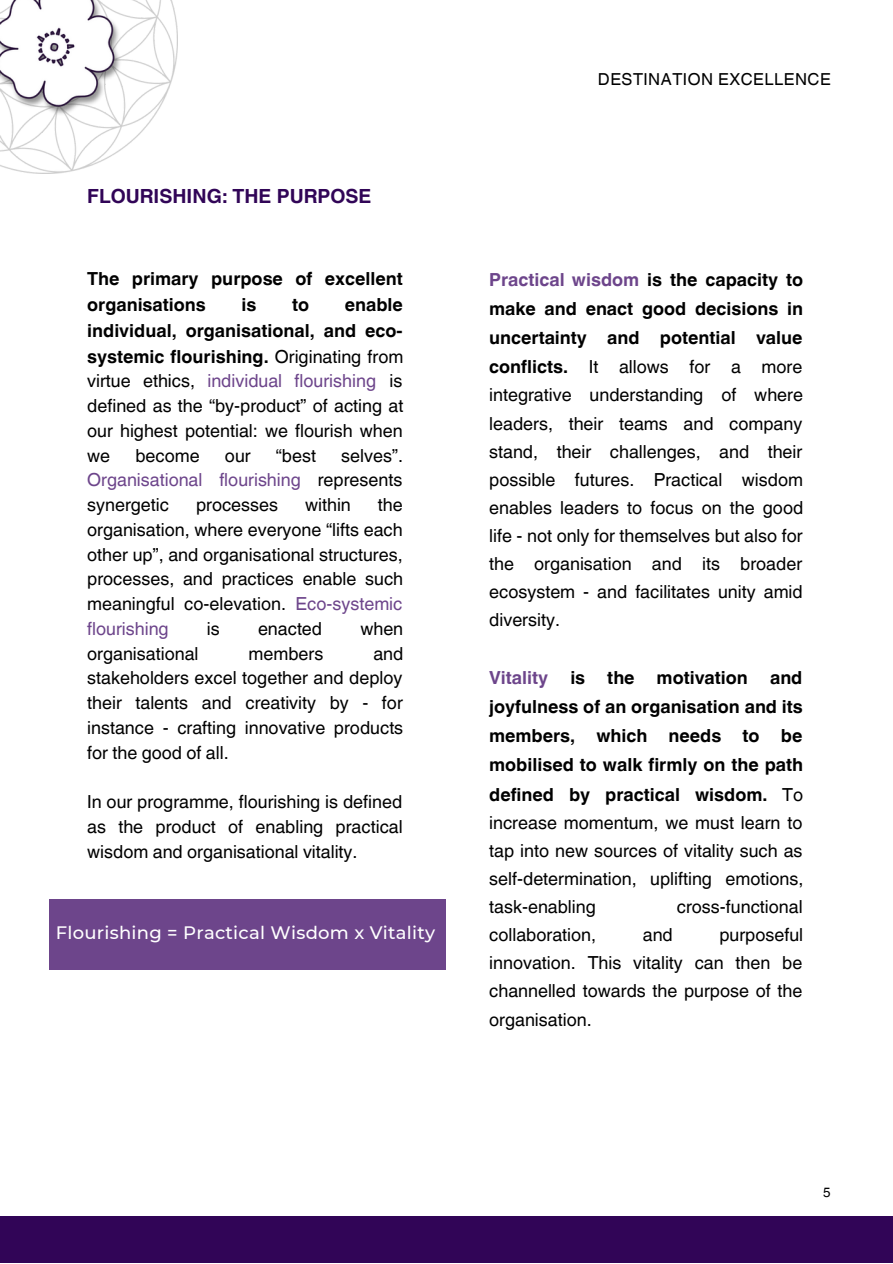
<style>
.page{position:relative;width:893px;height:1264px;background:#fff}
.page>*{position:absolute;margin:0;border:0;box-sizing:border-box;transform-origin:0 0}
.t1{font:700 19.5px "Helvetica World";color:#310557}
.t2{font:18px/24.8px "Helvetica World";color:#000;text-align:justify}
.t3{font:700 18px/28.7px "Helvetica World";color:#000}
.t4{font:500 18px "Montserrat";letter-spacing:.015em;color:#fff}
.t5{font:16.5px "Helvetica World";letter-spacing:.03em;color:#000}
.t6{font:13.5px "Helvetica World";color:#000}
.s1{font-weight:700}
.s2{color:#6d458b}
.s3{font-weight:700;color:#6d458b}
.s4{font-weight:400}
</style>
<div class="page">
<div style="left:0;top:1216px;width:892px;height:46px;background:#310557"></div>
<div style="left:50px;top:899px;width:396px;height:70px;background:#6d458b"></div>
<img style="left:0;top:0;width:178px;height:173px">
<img style="left:0;top:0;width:122px;height:163px">
<p class="t1" style="left:87px;top:180px;width:286px">FLOURISHING: THE PURPOSE</p>
<p class="t3" style="left:87px;top:264px;width:317px;line-height:25.8px">The primary purpose of excellent organisations</p>
<p class="t3" style="left:241px;top:288px;width:16px">is</p>
<p class="t3" style="left:292px;top:288px;width:19px">to</p>
<p class="t2" style="left:87px;top:292px;width:317px;text-indent:257px"><span class="s1">enable individual, organisational, and eco&shy;systemic flourishing.</span> Originating from virtue ethics, <span class="s2">individual flourishing</span> is defined as the “by-product” of acting at our highest potential: we flourish when we</p>
<p class="t2" style="left:135px;top:443px;width:66px">become</p>
<p class="t2" style="left:225px;top:443px;width:27px">our</p>
<p class="t2" style="left:276px;top:443px;width:42px">“best</p>
<p class="t2" style="left:87px;top:443px;width:317px;text-indent:254px">selves”.<br><span class="s2">Organisational flourishing</span> represents synergetic</p>
<p class="t2" style="left:87px;top:492px;width:317px;text-indent:290px">the organisation, where everyone “lifts each other up”, and organisational structures, processes, and practices enable such meaningful co-elevation. <span class="s2">Eco-systemic flourishing</span></p>
<p class="t2" style="left:196px;top:492px;width:84px">processes</p>
<p class="t2" style="left:305px;top:492px;width:47px">within</p>
<p class="t2" style="left:207px;top:616px;width:14px">is</p>
<p class="t2" style="left:258px;top:616px;width:66px">enacted</p>
<p class="t2" style="left:360px;top:616px;width:44px">when</p>
<p class="t2" style="left:87px;top:641px;width:318px;text-indent:286px">and stakeholders excel together and deploy their talents and creativity by - for instance - crafting innovative products for the good of all.</p>
<p class="t2" style="left:87px;top:789px;width:317px">In our programme, flourishing is defined as the product of enabling practical wisdom and organisational vitality.</p>
<p class="t2" style="left:87px;top:641px;width:113px">organisational</p>
<p class="t2" style="left:248px;top:641px;width:76px">members</p>
<p class="t4" style="left:56px;top:921px;width:381px">Flourishing = Practical Wisdom x Vitality</p>
<p class="t5" style="left:598px;top:69px;width:234px">DESTINATION EXCELLENCE</p>
<p class="t2" style="left:489px;top:265px;width:315px;line-height:28.3px"><span class="s3">Practical wisdom</span> <span class="s1">is the capacity to make and enact good decisions in uncertainty and potential value conflicts.</span> It allows for a more integrative understanding of where leaders, their teams and company stand, their challenges, and their possible futures. Practical wisdom enables leaders to focus on the good life - not only for themselves but also for the organisation and its broader ecosystem - and facilitates unity amid diversity.</p>
<p class="t3" style="left:489px;top:661px;width:315px;text-align:justify"><span class="s2">Vitality</span> is the motivation and joyfulness of an organisation and its members, which needs to be mobilised to walk firmly on the path defined by practical wisdom. <span class="s4">To increase momentum, we must learn to tap into new sources of vitality such as self-determination, uplifting emotions, task-enabling</span></p>
<p class="t2" style="left:676px;top:894px;width:127px">cross-functional</p>
<p class="t2" style="left:489px;top:921px;width:315px;line-height:28px;text-indent:230px">purposeful innovation. This vitality can then be channelled towards the purpose of the organisation.</p>
<p class="t2" style="left:489px;top:922px;width:108px">collaboration,</p>
<p class="t2" style="left:642px;top:922px;width:32px">and</p>
<p class="t6" style="left:823px;top:1183px;width:9px">5</p>
</div>
